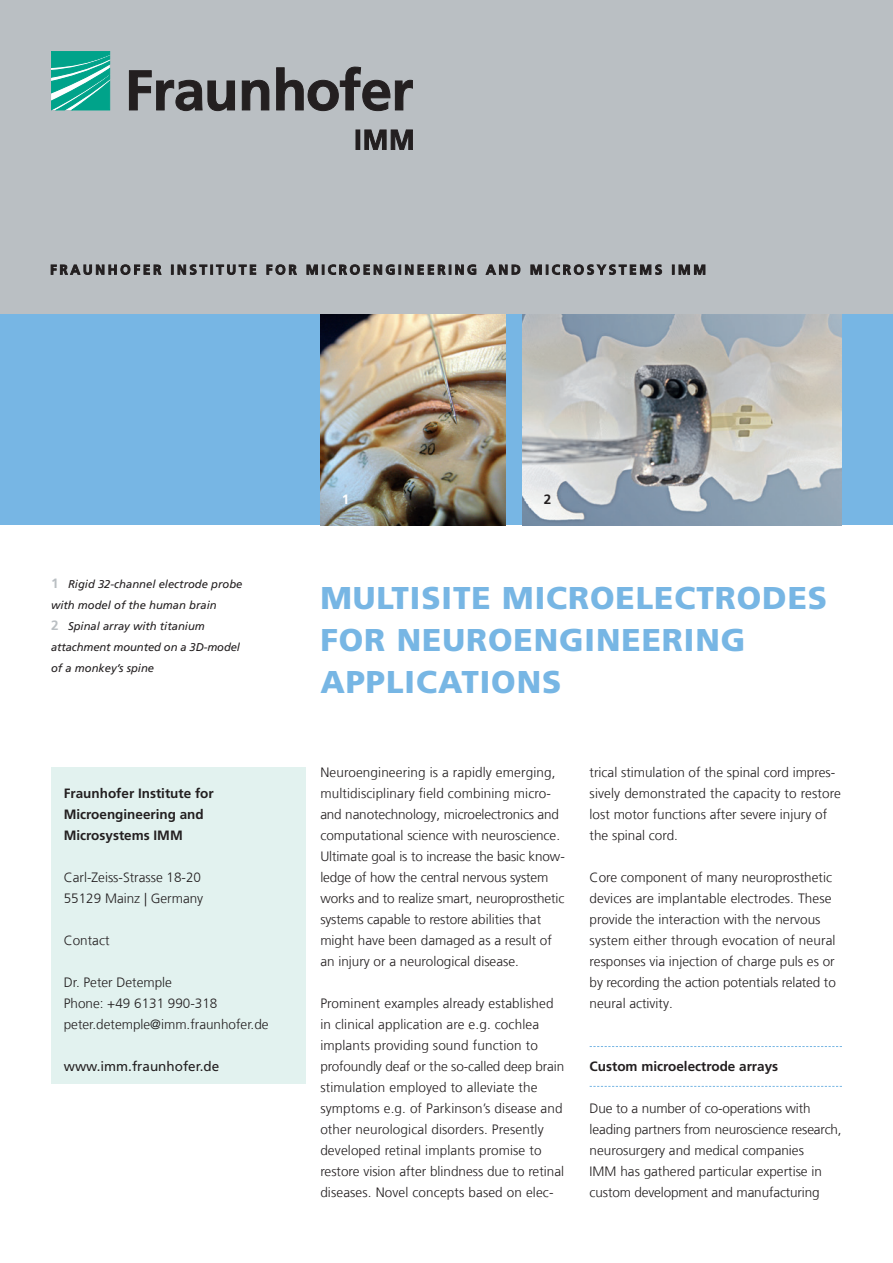
<style>
.page{position:relative;width:893px;height:1263px;background:#fff}
.page>*{position:absolute;margin:0;border:0;box-sizing:border-box;transform-origin:0 0}
.t1{font:900 31.5px/42px "Frutiger LT Com";letter-spacing:.03em;color:#77b6e4}
.t2{font:300 13.5px/21px "Frutiger LT Com";color:#231f20}
.t3{font:700 13.5px/21px "Frutiger LT Com";color:#231f20}
.t4{font:13.5px "Frutiger LT Com";color:#231f20}
.t5{font:700 13.5px "Frutiger LT Com";color:#fff}
.t6{font:italic 11.25px/21px "Frutiger LT Com";color:#231f20}
.s1{font-weight:700;font-style:normal;font-size:13.5px;color:#babfc3}
</style>
<div class="page">
<div style="left:0;top:0;width:893px;height:315px;background:#babfc3"></div>
<div style="left:0;top:315px;width:893px;height:210px;background:#77b6e4"></div>
<img style="left:522px;top:315px;width:320px;height:210px">
<img style="left:321px;top:315px;width:184px;height:210px">
<svg style="left:590px;top:1046px;width:252px;height:1px"></svg>
<svg style="left:590px;top:1086px;width:252px;height:1px"></svg>
<div style="left:51px;top:767px;width:255px;height:317px;background:#e2f2ef"></div>
<svg style="left:51px;top:51px;width:59px;height:59px;background:#2eb39e"></svg>
<svg style="left:129px;top:67px;width:283px;height:44px"></svg>
<div style="left:356px;top:130px;width:4px;height:20px;border:1px solid #231f20"></div>
<svg style="left:365px;top:130px;width:47px;height:20px"></svg>
<svg style="left:51px;top:265px;width:654px;height:10px"></svg>
<p class="t6" style="left:51px;top:574px;width:193px"><span class="s1">1</span> Rigid 32-channel electrode probe with model of the human brain<br><span class="s1">2</span> Spinal array with titanium attachment mounted on a 3D-model of a monkey’s spine</p>
<p class="t3" style="left:64px;top:783px;width:152px">Fraunhofer Institute for<br>Microengineering and<br>Microsystems IMM</p>
<p class="t2" style="left:64px;top:867px;width:141px">Carl-Zeiss-Strasse 18-20<br>55129 Mainz | Germany</p>
<p class="t2" style="left:64px;top:930px;width:47px">Contact</p>
<p class="t2" style="left:64px;top:972px;width:206px">Dr. Peter Detemple<br>Phone: +49 6131 990-318 peter.detemple@imm.fraunhofer.de</p>
<p class="t4" style="left:64px;top:1058px;width:157px">www.imm.fraunhofer.de</p>
<p class="t5" style="left:342px;top:491px;width:9px">1</p>
<p class="t3" style="left:544px;top:489px;width:9px">2</p>
<h1 class="t1" style="left:320px;top:577px;width:508px">MULTISITE MICROELECTRODES<br>FOR NEUROENGINEERING<br>APPLICATIONS</h1>
<p class="t2" style="left:320px;top:762px;width:246px">Neuroengineering is a rapidly emerging, multidisciplinary field combining micro&shy;and nanotechnology, microelectronics and computational science with neuroscience.<br>Ultimate goal is to increase the basic know&shy;ledge of how the central nervous system works and to realize smart, neuroprosthetic systems capable to restore abilities that might have been damaged as a result of an injury or a neurological disease.</p>
<p class="t2" style="left:320px;top:993px;width:245px">Prominent examples already established in clinical application are e.g. cochlea implants providing sound function to profoundly deaf or the so-called deep brain stimulation employed to alleviate the symptoms e.g. of Parkinson’s disease and other neurological disorders. Presently developed retinal implants promise to restore vision after blindness due to retinal diseases. Novel concepts based on elec-</p>
<p class="t2" style="left:590px;top:762px;width:253px">trical stimulation of the spinal cord impres&shy;sively demonstrated the capacity to restore lost motor functions after severe injury of the spinal cord.</p>
<p class="t2" style="left:590px;top:867px;width:248px">Core component of many neuroprosthetic devices are implantable electrodes. These provide the interaction with the nervous system either through evocation of neural responses via injection of charge puls es or by recording the action potentials related to neural activity.</p>
<p class="t3" style="left:590px;top:1056px;width:190px">Custom microelectrode arrays</p>
<p class="t2" style="left:590px;top:1098px;width:253px">Due to a number of co-operations with leading partners from neuroscience research, neurosurgery and medical companies<br>IMM has gathered particular expertise in custom development and manufacturing</p>
</div>
